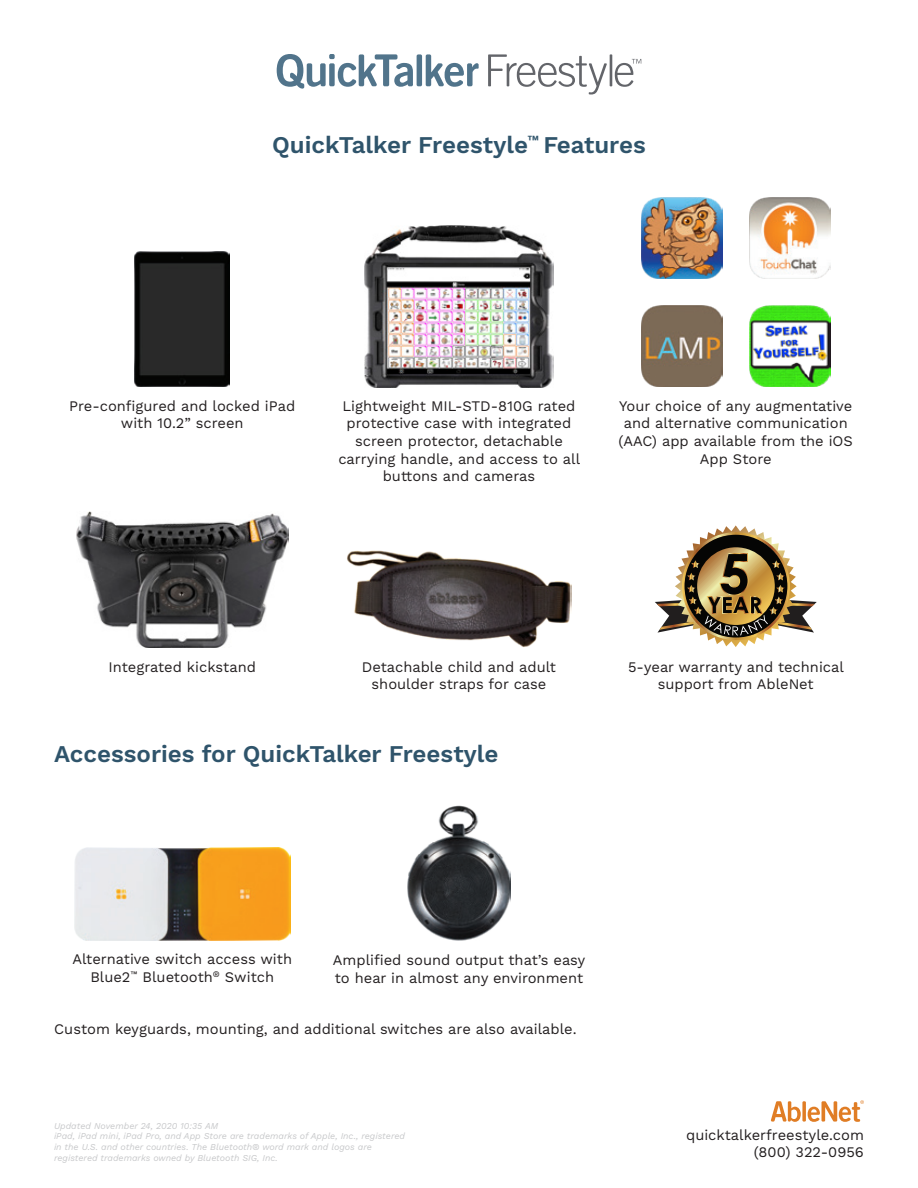
<style>
.page{position:relative;width:918px;height:1188px;background:#fff}
.page>*{position:absolute;margin:0;border:0;box-sizing:border-box;transform-origin:0 0}
.t1{font:600 24px "Work Sans";color:#2f546b}
.t2{font:14.7px/17.5px "Work Sans";color:#231f20;text-align:center}
.t3{font:italic 9px/10.8px "Work Sans";color:#c7c8ca}
</style>
<div class="page">
<svg style="left:771px;top:1101px;width:30px;height:21px"></svg>
<svg style="left:802px;top:1101px;width:4px;height:21px"></svg>
<svg style="left:808px;top:1100px;width:56px;height:22px"></svg>
<img style="left:135px;top:251px;width:95px;height:135px">
<img style="left:641px;top:305px;width:81px;height:81px">
<img style="left:641px;top:197px;width:81px;height:81px">
<img style="left:749px;top:305px;width:81px;height:81px">
<img style="left:749px;top:197px;width:81px;height:81px">
<svg style="left:277px;top:54px;width:136px;height:35px"></svg>
<div style="left:417px;top:54px;width:5px;height:32px;background:#51748b;border-radius:2px"></div>
<svg style="left:426px;top:54px;width:53px;height:33px"></svg>
<hr style="left:610px;top:54px;width:2px;height:32px;background:#63656a">
<svg style="left:488px;top:54px;width:119px;height:40px"></svg>
<svg style="left:615px;top:59px;width:26px;height:28px"></svg>
<img style="left:347px;top:550px;width:224px;height:97px">
<img style="left:74px;top:847px;width:216px;height:93px">
<img style="left:407px;top:805px;width:104px;height:135px">
<img style="left:365px;top:225px;width:188px;height:162px">
<img style="left:76px;top:512px;width:212px;height:136px">
<svg style="left:655px;top:525px;width:162px;height:122px"></svg>
<p class="t1" style="left:272px;top:131px;width:375px">QuickTalker Freestyle<sup>™</sup> Features</p>
<p class="t2" style="left:69px;top:398px;width:228px">Pre-configured and locked iPad with 10.2” screen</p>
<p class="t2" style="left:338px;top:398px;width:243px">Lightweight MIL-STD-810G rated protective case with integrated screen protector, detachable carrying handle, and access to all buttons and cameras</p>
<p class="t2" style="left:619px;top:398px;width:236px">Your choice of any augmentative and alternative communication (AAC) app available from the iOS<br>App Store</p>
<p class="t2" style="left:109px;top:659px;width:149px">Integrated kickstand</p>
<p class="t2" style="left:628px;top:659px;width:217px">5-year warranty and technical support from AbleNet</p>
<p class="t2" style="left:362px;top:659px;width:196px">Detachable child and adult shoulder straps for case</p>
<p class="t1" style="left:54px;top:739px;width:446px">Accessories for QuickTalker Freestyle</p>
<p class="t2" style="left:72px;top:951px;width:221px">Alternative switch access with<br>Blue2<sup>™</sup> Bluetooth<sup>®</sup> Switch</p>
<p class="t2" style="left:333px;top:952px;width:254px;text-align:left">Amplified sound output that’s easy to hear in almost any environment</p>
<p class="t2" style="left:54px;top:1021px;width:524px">Custom keyguards, mounting, and additional switches are also available.</p>
<p class="t3" style="left:54px;top:1120px;width:166px">Updated November 24, 2020 10:35 AM</p>
<p class="t3" style="left:54px;top:1130px;width:353px">iPad, iPad mini, iPad Pro, and App Store are trademarks of Apple, Inc., registered in the U.S. and other countries. The Bluetooth® word mark and logos are registered trademarks owned by Bluetooth SIG, Inc.</p>
<p class="t2" style="left:686px;top:1127px;width:179px">quicktalkerfreestyle.com</p>
<p class="t2" style="left:754px;top:1144px;width:112px">(800) 322-0956</p>
</div>
